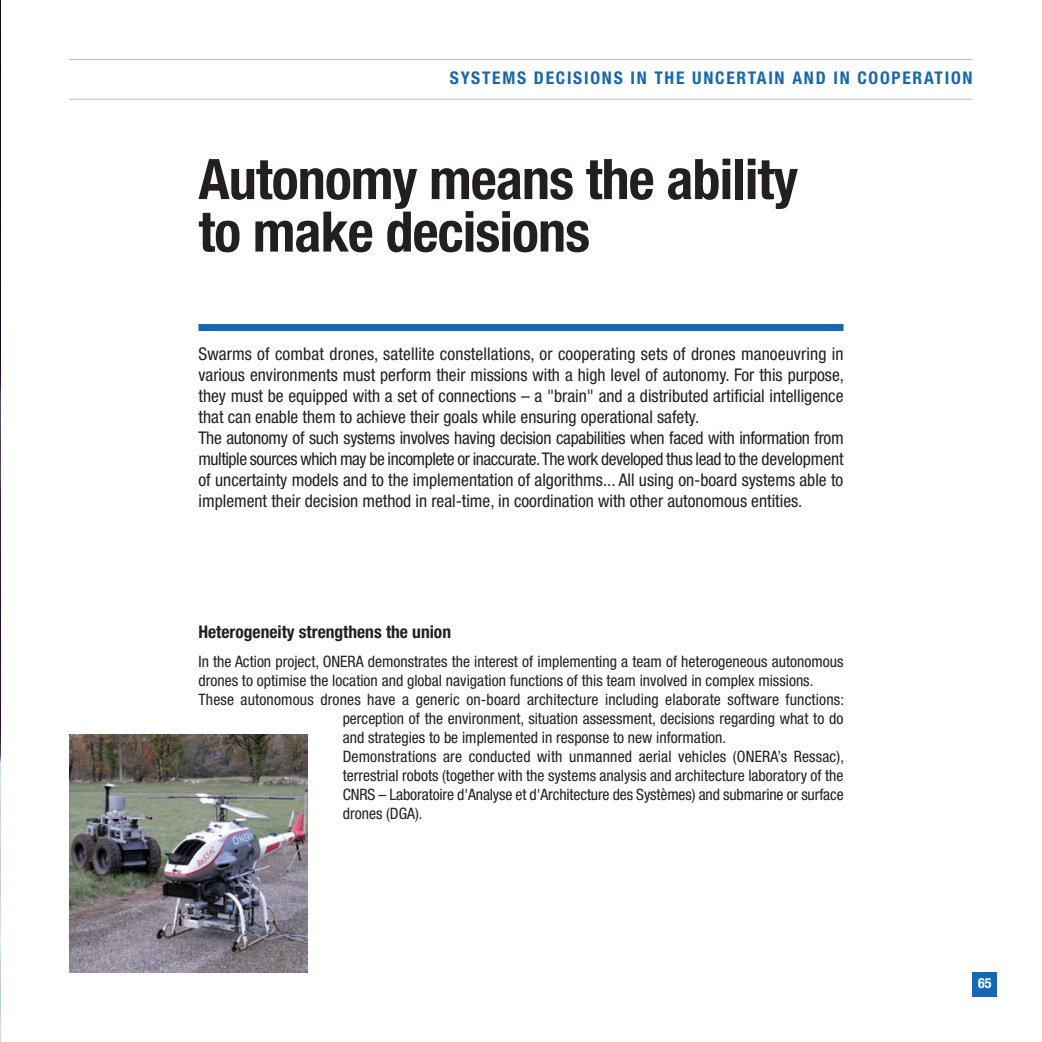
<style>
.page{position:relative;width:1042px;height:1042px;background:#fff}
.page>*{position:absolute;margin:0;border:0;box-sizing:border-box;transform-origin:0 0}
.t1{font:700 condensed 56px/52.5px "Helvetica Neue LT Std";letter-spacing:-.015em;color:#231f20}
.t2{font:condensed 17.5px/21px "Helvetica Neue LT Std";color:#231f20}
.t3{font:700 condensed 17.5px "Helvetica Neue LT Std";letter-spacing:.1em;color:#1468b3}
.t4{font:700 condensed 17.5px "Helvetica Neue LT Std";color:#231f20}
.t5{font:condensed 15.75px "Helvetica Neue LT Std";color:#231f20}
.t6{font:700 condensed 14px "Helvetica Neue LT Std";color:#fff}
</style>
<div class="page">
<div style="left:972px;top:972px;width:25px;height:25px;background:#1468b3"></div>
<div style="left:198px;top:324px;width:645px;height:7px;background:#1468b3"></div>
<hr style="left:69px;top:59px;width:903px;height:1px;background:#bcbdc0">
<hr style="left:69px;top:99px;width:903px;height:1px;background:#bcbdc0">
<img style="left:69px;top:734px;width:238px;height:238px">
<img style="left:0;top:1px;width:1px;height:1040px">
<p class="t3" style="left:450px;top:72px;width:524px">SYSTEMS DECISIONS IN THE UNCERTAIN AND IN COOPERATION</p>
<h1 class="t1" style="left:198px;top:158px;width:601px">Autonomy means the ability to make decisions</h1>
<p class="t2" style="left:198px;top:345px;width:647px">Swarms of combat drones, satellite constellations, or cooperating sets of drones manoeuvring in various environments must perform their missions with a high level of autonomy. For this purpose, they must be equipped with a set of connections – a "brain" and a distributed artificial intelligence that can enable them to achieve their goals while ensuring operational safety.<br>The autonomy of such systems involves having decision capabilities when faced with information from multiple sources which may be incomplete or inaccurate. The work developed thus lead to the development of uncertainty models and to the implementation of algorithms... All using on-board systems able to implement their decision method in real-time, in coordination with other autonomous entities.</p>
<p class="t4" style="left:198px;top:625px;width:254px">Heterogeneity strengthens the union</p>
<p class="t5" style="left:198px;top:656px;width:646px">In the Action project, ONERA demonstrates the interest of implementing a team of heterogeneous autonomous</p>
<p class="t5" style="left:198px;top:675px;width:616px">drones to optimise the location and global navigation functions of this team involved in complex missions.</p>
<p class="t5" style="left:198px;top:694px;width:647px">These autonomous drones have a generic on-board architecture including elaborate software functions:</p>
<p class="t5" style="left:343px;top:713px;width:502px">perception of the environment, situation assessment, decisions regarding what to do</p>
<p class="t5" style="left:343px;top:732px;width:385px">and strategies to be implemented in response to new information.</p>
<p class="t5" style="left:343px;top:750px;width:503px">Demonstrations are conducted with unmanned aerial vehicles (ONERA’s Ressac),</p>
<p class="t5" style="left:343px;top:769px;width:502px">terrestrial robots (together with the systems analysis and architecture laboratory of the</p>
<p class="t5" style="left:343px;top:788px;width:502px">CNRS – Laboratoire d'Analyse et d'Architecture des Systèmes) and submarine or surface</p>
<p class="t5" style="left:343px;top:807px;width:81px">drones (DGA).</p>
<p class="t6" style="left:978px;top:978px;width:15px">65</p>
</div>
